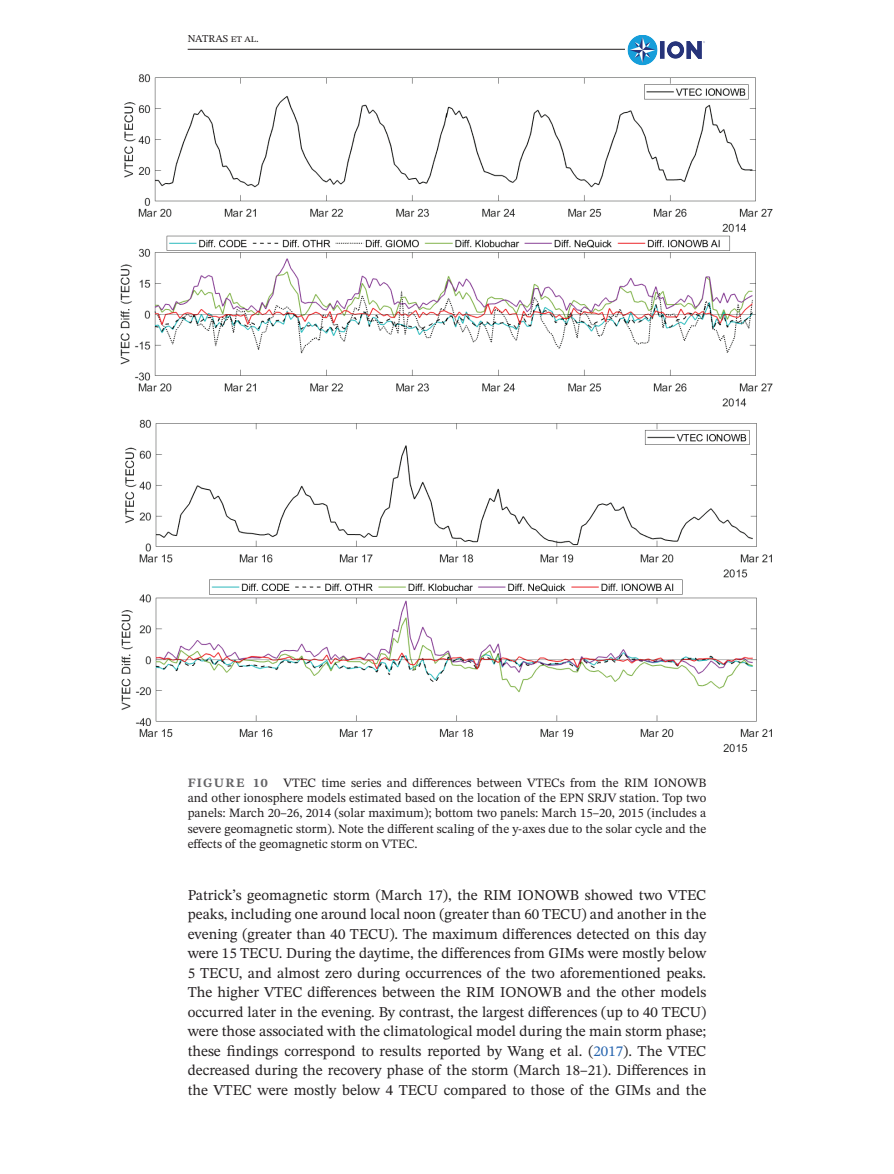
<style>
.page{position:relative;width:894px;height:1174px;background:#fff}
.page>*{position:absolute;margin:0;border:0;box-sizing:border-box;transform-origin:0 0}
.Body_text_indent{font:15px/19.5px "STIX Two Text";color:#231f20;text-align:justify}
.Figure_Caption{font:12.75px/15.3px "STIX Two Text";color:#231f20;text-align:justify}
.t1{font:10.5px "STIX Two Text";color:#231f20}
.s1{font-weight:700;color:#636366}
.s2{color:#2664ae}
</style>
<div class="page">
<hr style="left:188px;top:49px;width:517px;height:1px;background:#231f20">
<div style="left:625px;top:35px;width:81px;height:30px;background:#fff"></div>
<img style="left:627px;top:35px;width:78px;height:30px">
<img style="left:120px;top:74px;width:653px;height:679px">
<p class="t1" style="left:188px;top:31px;width:73px">NATRAS et al.</p>
<p class="Figure_Caption" style="left:188px;top:775px;width:520px"><span class="s1">FIGURE 10</span> VTEC time series and differences between VTECs from the RIM IONOWB and other ionosphere models estimated based on the location of the EPN SRJV station. Top two panels: March 20–26, 2014 (solar maximum); bottom two panels: March 15–20, 2015 (includes a severe geomagnetic storm). Note the different scaling of the y-axes due to the solar cycle and the effects of the geomagnetic storm on VTEC.</p>
<p class="Body_text_indent" style="left:188px;top:885px;width:520px">Patrick’s geomagnetic storm (March 17), the RIM IONOWB showed two VTEC peaks, including one around local noon (greater than 60 TECU) and another in the evening (greater than 40 TECU). The maximum differences detected on this day were 15 TECU. During the daytime, the differences from GIMs were mostly below 5 TECU, and almost zero during occurrences of the two aforementioned peaks.<br>The higher VTEC differences between the RIM IONOWB and the other models occurred later in the evening. By contrast, the largest differences (up to 40 TECU) were those associated with the climatological model during the main storm phase; these findings correspond to results reported by Wang et al. (<span class="s2">2017</span>). The VTEC decreased during the recovery phase of the storm (March 18–21). Differences in the VTEC were mostly below 4 TECU compared to those of the GIMs and the</p>
</div>
